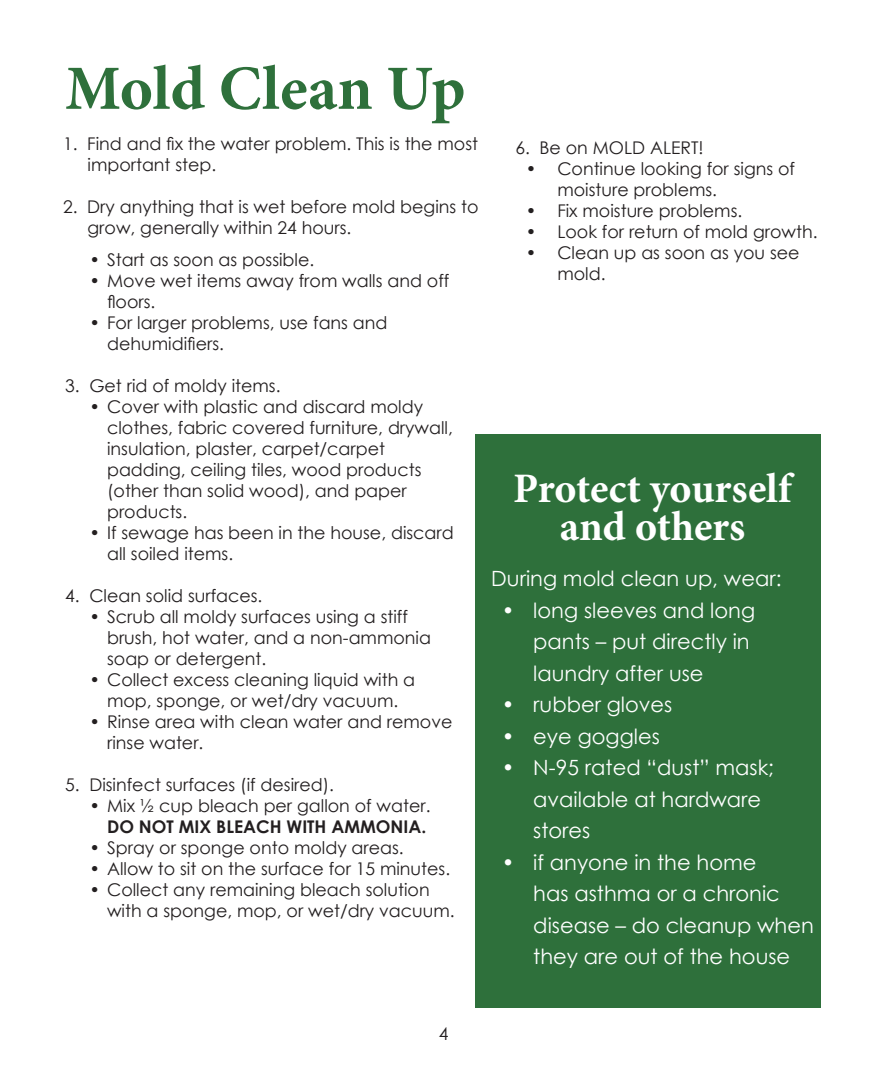
<style>
.page{position:relative;width:882px;height:1071px;background:#fff}
.page>*{position:absolute;margin:0;border:0;box-sizing:border-box;transform-origin:0 0}
.t1{font:700 63px "Minion Pro";color:#2e703b}
.t2{font:700 42px/38.5px "Minion Pro";color:#fff;text-align:center}
.t3{font:21px/31.5px "Century Gothic";color:#fff}
.t4{font:17.5px/21px "Century Gothic";color:#231f20}
.s1{font-weight:700}
</style>
<div class="page">
<div style="left:476px;top:434px;width:345px;height:574px;background:#2e703b"></div>
<p class="t1" style="left:65px;top:44px;width:402px">Mold Clean Up</p>
<p class="t4" style="left:88px;top:133px;width:392px;text-indent:-24px">1. Find and fix the water problem. This is the most important step.</p>
<p class="t4" style="left:88px;top:196px;width:393px;text-indent:-24px">2. Dry anything that is wet before mold begins to grow, generally within 24 hours.</p>
<p class="t4" style="left:90px;top:249px;width:226px">• Start as soon as possible.</p>
<p class="t4" style="left:107px;top:270px;width:344px;text-indent:-18px">• Move wet items away from walls and off floors.</p>
<p class="t4" style="left:107px;top:312px;width:282px;text-indent:-18px">• For larger problems, use fans and dehumidifiers.</p>
<p class="t4" style="left:65px;top:375px;width:217px">3. Get rid of moldy items.</p>
<p class="t4" style="left:107px;top:396px;width:347px;text-indent:-18px">• Cover with plastic and discard moldy clothes, fabric covered furniture, drywall, insulation, plaster, carpet/carpet padding, ceiling tiles, wood products (other than solid wood), and paper products.</p>
<p class="t4" style="left:107px;top:522px;width:348px;text-indent:-18px">• If sewage has been in the house, discard all soiled items.</p>
<p class="t4" style="left:65px;top:585px;width:199px">4. Clean solid surfaces.</p>
<p class="t4" style="left:107px;top:606px;width:325px;text-indent:-18px">• Scrub all moldy surfaces using a stiff brush, hot water, and a non-ammonia soap or detergent.</p>
<p class="t4" style="left:90px;top:669px;width:327px;text-align:center">• Collect excess cleaning liquid with a mop, sponge, or wet/dry vacuum.</p>
<p class="t4" style="left:107px;top:711px;width:347px;text-indent:-18px">• Rinse area with clean water and remove rinse water.</p>
<p class="t4" style="left:65px;top:774px;width:271px">5. Disinfect surfaces (if desired).</p>
<p class="t4" style="left:90px;top:795px;width:342px;text-align:right">• Mix ½ cup bleach per gallon of water.<br><span class="s1">DO NOT MIX BLEACH WITH AMMONIA.</span></p>
<p class="t4" style="left:90px;top:837px;width:316px">• Spray or sponge onto moldy areas.</p>
<p class="t4" style="left:90px;top:858px;width:362px">• Allow to sit on the surface for 15 minutes.</p>
<p class="t4" style="left:107px;top:879px;width:349px;text-indent:-18px">• Collect any remaining bleach solution with a sponge, mop, or wet/dry vacuum.</p>
<p class="t4" style="left:515px;top:137px;width:190px">6. Be on MOLD ALERT!</p>
<p class="t4" style="left:557px;top:158px;width:239px;text-indent:-32px">• Continue looking for signs of moisture problems.</p>
<p class="t4" style="left:526px;top:200px;width:218px">• Fix moisture problems.</p>
<p class="t4" style="left:526px;top:221px;width:293px">• Look for return of mold growth.</p>
<p class="t4" style="left:557px;top:242px;width:244px;text-indent:-32px">• Clean up as soon as you see mold.</p>
<p class="t2" style="left:513px;top:469px;width:280px">Protect yourself and others</p>
<p class="t3" style="left:491px;top:563px;width:292px">During mold clean up, wear:</p>
<p class="t3" style="left:533px;top:594px;width:223px;text-indent:-32px">• long sleeves and long pants – put directly in laundry after use</p>
<p class="t3" style="left:502px;top:689px;width:172px">• rubber gloves</p>
<p class="t3" style="left:502px;top:720px;width:160px">• eye goggles</p>
<p class="t3" style="left:533px;top:752px;width:242px;text-indent:-32px">• N-95 rated “dust” mask; available at hardware stores</p>
<p class="t3" style="left:533px;top:846px;width:282px;text-indent:-32px">• if anyone in the home<br>has asthma or a chronic disease – do cleanup when they are out of the house</p>
<p class="t4" style="left:439px;top:1023px;width:11px">4</p>
</div>
